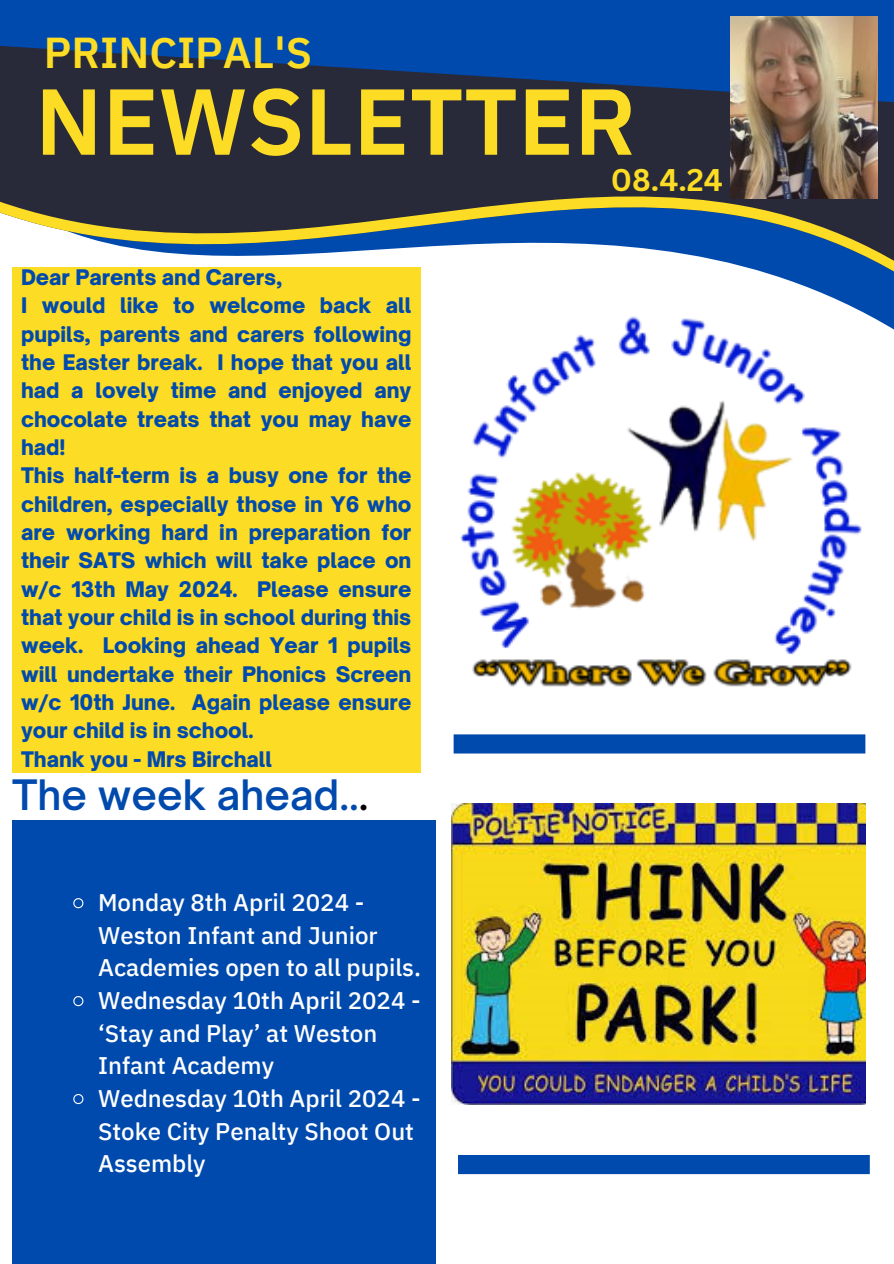
<style>
.page{position:relative;width:894px;height:1264px;background:#fff}
.page>*{position:absolute;margin:0;border:0;box-sizing:border-box;transform-origin:0 0}
.t1{font:600 93.45px "IBM Plex Sans Thai";color:#fcdc24}
.t2{font:600 43.05px "IBM Plex Sans Thai";color:#fcdc24}
.t3{font:600 40.2px "Open Sauce One";color:#004aad}
.t4{font:700 30.6px "Canva Sans";color:#fcdc24}
.t5{font:500 24px/32.7px "IBM Plex Sans Thai";color:#fff}
.t6{font:900 20.55px/28.3px "Open Sauce One";color:#004aad;text-align:justify}
.s1{color:#000}
</style>
<div class="page">
<div style="left:0;top:0;width:893px;height:108px;background:#004aad"></div>
<svg style="left:0;top:40px;width:893px;height:337px;fill:#282939"></svg>
<div style="left:446px;top:283px;width:423px;height:423px;background:#fff;border-radius:50%"></div>
<div style="left:12px;top:820px;width:423px;height:443px;background:#004aad"></div>
<svg style="left:73px;top:898px;width:11px;height:11px"></svg>
<svg style="left:73px;top:996px;width:11px;height:10px"></svg>
<svg style="left:73px;top:1094px;width:11px;height:10px"></svg>
<div style="left:453px;top:734px;width:412px;height:19px;background:#004aad"></div>
<img style="left:442px;top:307px;width:434px;height:380px">
<div style="left:12px;top:267px;width:408px;height:505px;background:#fcdc24"></div>
<img style="left:451px;top:803px;width:414px;height:301px">
<div style="left:458px;top:1154px;width:411px;height:20px;background:#004aad"></div>
<img style="left:730px;top:17px;width:147px;height:181px">
<p class="t2" style="left:44px;top:28px;width:270px">PRINCIPAL'S</p>
<p class="t1" style="left:35px;top:68px;width:602px">NEWSLETTER</p>
<p class="t6" style="left:21px;top:263px;width:262px">Dear Parents and Carers,</p>
<p class="t6" style="left:21px;top:291px;width:392px">I would like to welcome back all pupils, parents and carers following the Easter break. I hope that you all had a lovely time and enjoyed any chocolate treats that you may have had!</p>
<h3 class="t6" style="left:21px;top:461px;width:392px">This half-term is a busy one for the children, especially those in Y6 who are working hard in preparation for their SATS which will take place on w/c 13th May 2024. Please ensure that your child is in school during this week. Looking ahead Year 1 pupils will undertake their Phonics Screen w/c 10th June. Again please ensure your child is in school.</h3>
<p class="t6" style="left:21px;top:744px;width:252px">Thank you - Mrs Birchall</p>
<p class="t3" style="left:12px;top:770px;width:358px">The week ahead..<span class="s1">.</span></p>
<h2 class="t5" style="left:98px;top:886px;width:324px">Monday 8th April 2024 -<br>Weston Infant and Junior<br>Academies open to all pupils.</h2>
<p class="t5" style="left:98px;top:984px;width:324px">Wednesday 10th April 2024 - ‘Stay and Play’ at Weston<br>Infant Academy</p>
<p class="t5" style="left:98px;top:1082px;width:324px">Wednesday 10th April 2024 -<br>Stoke City Penalty Shoot Out<br>Assembly</p>
<p class="t4" style="left:610px;top:158px;width:113px">08.4.24</p>
</div>
